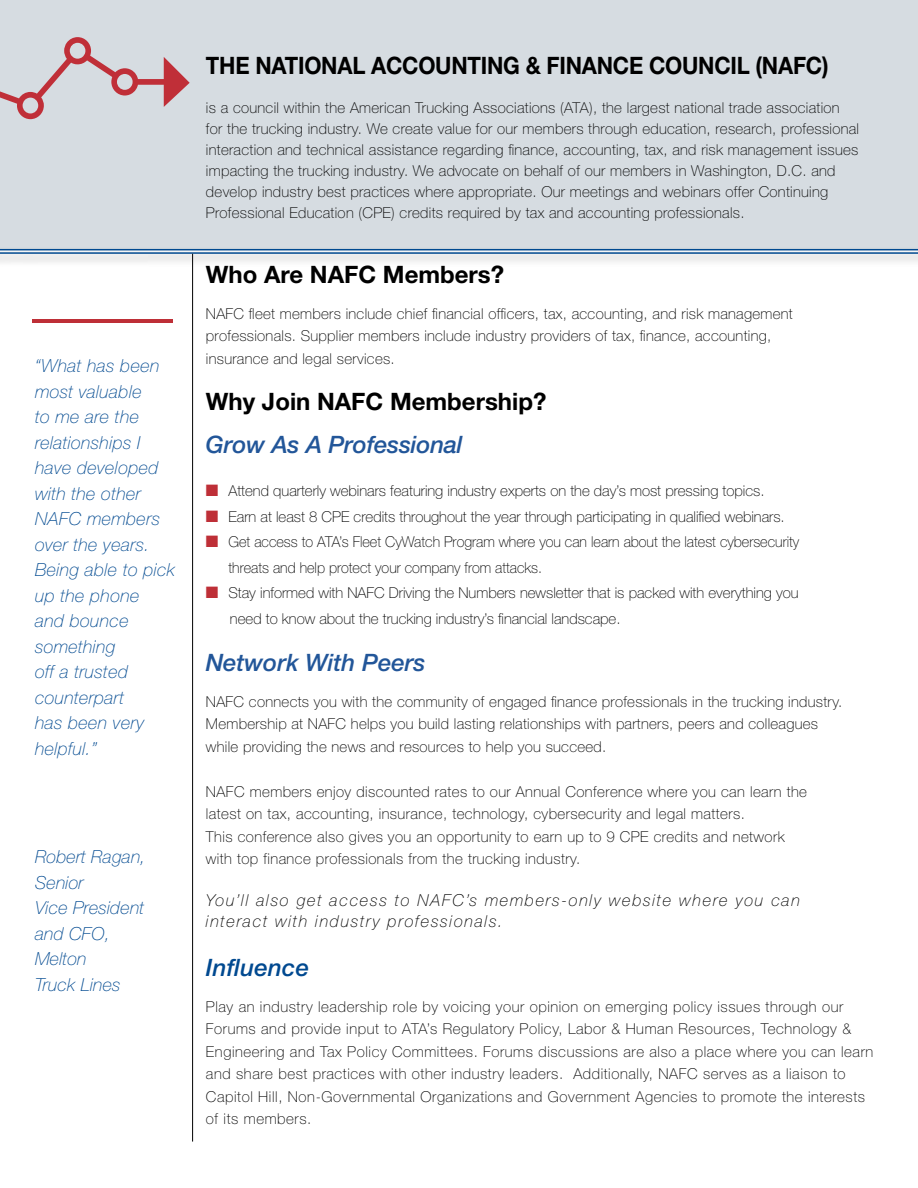
<style>
.page{position:relative;width:918px;height:1188px;background:#fff}
.page>*{position:absolute;margin:0;border:0;box-sizing:border-box;transform-origin:0 0}
.t1{font:700 24px "Helvetica Neue";letter-spacing:-.01em;color:#000;scale:.92 1}
.t2{font:700 24px "Helvetica Neue";letter-spacing:-.01em;color:#000}
.t3{font:italic 500 24px "Helvetica Neue";letter-spacing:-.01em;color:#225699}
.t4{font:italic 500 24px "Helvetica Neue";letter-spacing:.01em;color:#004990}
.t5{font:italic 100 18px/25.5px "Helvetica Neue";letter-spacing:.02em;color:#004990}
.t6{font:italic 100 16.5px/21px "Helvetica Neue";letter-spacing:.1em;color:#000}
.t7{font:100 15px/22.5px "Helvetica Neue";letter-spacing:.02em;color:#000}
.t8{font:100 15px/22.5px "Helvetica Neue";letter-spacing:.04em;color:#000}
.t9{font:100 15px/25.5px "Helvetica Neue";color:#000}
.t10{font:100 15px/25.5px "Helvetica Neue";color:#000;scale:.96 1}
.s1{color:#be2f37}
</style>
<div class="page">
<div style="left:0;top:0;width:918px;height:250px;background:#d6dce1"></div>
<svg style="left:0;top:37px;width:190px;height:82px"></svg>
<div style="left:0;top:245px;width:918px;height:22px;background:#000;opacity:.3"></div>
<svg style="left:0;top:249px;width:918px;height:5px"></svg>
<hr style="left:192px;top:254px;width:1px;height:888px;background:#000">
<hr style="left:32px;top:319px;width:141px;height:3px;background:#be2f37">
<p class="t5" style="left:35px;top:353px;width:142px">“What has been most valuable<br>to me are the relationships I have developed with the other<br>NAFC members over the years.<br>Being able to pick up the phone<br>and bounce something<br>off a trusted counterpart<br>has been very helpful.”</p>
<p class="t5" style="left:35px;top:844px;width:112px">Robert Ragan,<br>Senior<br>Vice President and CFO,<br>Melton<br>Truck Lines</p>
<h1 class="t1" style="left:206px;top:51px;width:678px">THE NATIONAL ACCOUNTING &amp; FINANCE COUNCIL (NAFC)</h1>
<p class="t7" style="left:206px;top:97px;width:655px;line-height:21px">is a council within the American Trucking Associations (ATA), the largest national trade association for the trucking industry. We create value for our members through education, research, professional interaction and technical assistance regarding finance, accounting, tax, and risk management issues impacting the trucking industry. We advocate on behalf of our members in Washington, D.C. and develop industry best practices where appropriate. Our meetings and webinars offer Continuing Professional Education (CPE) credits required by tax and accounting professionals.</p>
<h1 class="t2" style="left:206px;top:259px;width:300px">Who Are NAFC Members?</h1>
<p class="t7" style="left:206px;top:302px;width:588px">NAFC fleet members include chief financial officers, tax, accounting, and risk management professionals. Supplier members include industry providers of tax, finance, accounting, insurance and legal services.</p>
<h1 class="t2" style="left:206px;top:387px;width:342px">Why Join NAFC Membership?</h1>
<h1 class="t3" style="left:206px;top:430px;width:258px">Grow As A Professional</h1>
<p class="t9" style="left:206px;top:478px;width:560px"><span class="s1">■</span> Attend quarterly webinars featuring industry experts on the day’s most pressing topics.</p>
<p class="t9" style="left:206px;top:504px;width:580px"><span class="s1">■</span> Earn at least 8 CPE credits throughout the year through participating in qualified webinars.</p>
<p class="t10" style="left:228px;top:529px;width:596px;text-indent:-22px"><span class="s1">■</span> Get access to ATA’s Fleet CyWatch Program where you can learn about the latest cybersecurity threats and help protect your company from attacks.</p>
<p class="t9" style="left:230px;top:580px;width:570px;text-indent:-24px"><span class="s1">■</span> Stay informed with NAFC Driving the Numbers newsletter that is packed with everything you need to know about the trucking industry’s financial landscape.</p>
<h1 class="t3" style="left:206px;top:648px;width:221px">Network With Peers</h1>
<p class="t7" style="left:206px;top:690px;width:638px">NAFC connects you with the community of engaged finance professionals in the trucking industry.<br>Membership at NAFC helps you build lasting relationships with partners, peers and colleagues while providing the news and resources to help you succeed.</p>
<p class="t7" style="left:206px;top:780px;width:603px">NAFC members enjoy discounted rates to our Annual Conference where you can learn the latest on tax, accounting, insurance, technology, cybersecurity and legal matters.<br>This conference also gives you an opportunity to earn up to 9 CPE credits and network with top finance professionals from the trucking industry.</p>
<p class="t6" style="left:206px;top:890px;width:596px">You’ll also get access to NAFC’s members-only website where you can interact with industry professionals.</p>
<h1 class="t4" style="left:206px;top:953px;width:105px">Influence</h1>
<p class="t8" style="left:206px;top:995px;width:669px">Play an industry leadership role by voicing your opinion on emerging policy issues through our Forums and provide input to ATA’s Regulatory Policy, Labor &amp; Human Resources, Technology &amp; Engineering and Tax Policy Committees. Forums discussions are also a place where you can learn and share best practices with other industry leaders. Additionally, NAFC serves as a liaison to Capitol Hill, Non-Governmental Organizations and Government Agencies to promote the interests of its members.</p>
</div>
